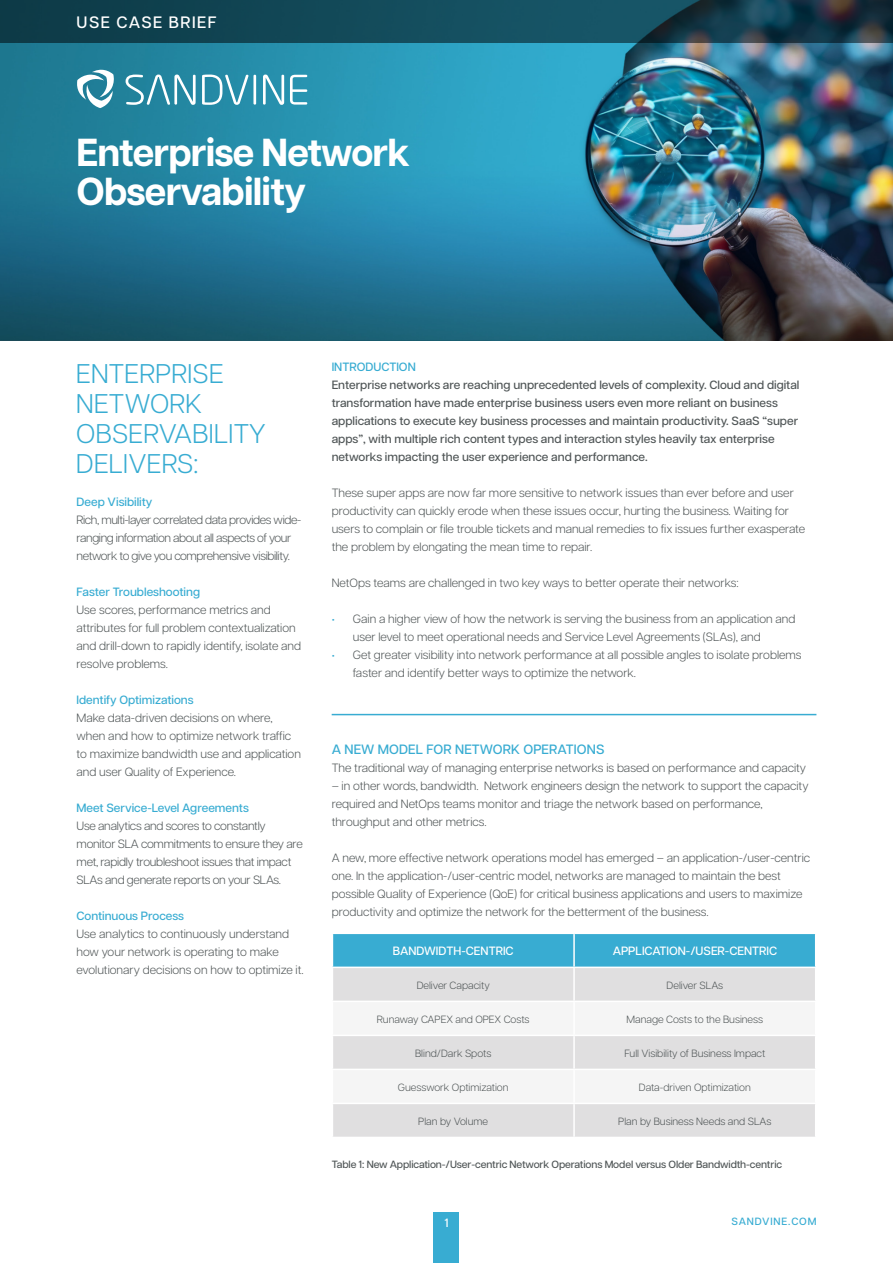
<style>
.page{position:relative;width:893px;height:1263px;background:#fff}
.page>*{position:absolute;margin:0;border:0;box-sizing:border-box;transform-origin:0 0}
.t1{font:700 39px/39px "Articulat CF";letter-spacing:-.02em;color:#fff}
.t2{font:300 27px/30px "Articulat CF";letter-spacing:.01em;color:#38acd2}
.t3{font:500 16.5px "Articulat CF";letter-spacing:.09em;color:#fff}
.t4{font:500 13.5px "Articulat CF";letter-spacing:.01em;color:#38acd2}
.t5{font:300 12px/18px "Articulat CF";color:#505657}
.t6{font:500 12px/18px "Articulat CF";color:#505657}
.t7{font:300 12px/18px "Articulat CF";letter-spacing:-.02em;color:#505657}
.t8{font:300 12px/18px "Articulat CF";letter-spacing:-.03em;color:#505657}
.t9{font:500 12px "Articulat CF";color:#38acd2}
.t10{font:500 12px "Articulat CF";color:#fff}
.t11{font:300 10.5px "Articulat CF";color:#505657}
.t12{font:500 10.5px "Articulat CF";letter-spacing:-.01em;color:#505657}
.t13{font:500 10.5px "Articulat CF";letter-spacing:.08em;color:#38acd2}
.s1{color:#38acd2}
</style>
<div class="page">
<div style="left:434px;top:1212px;width:25px;height:51px;background:#38acd2"></div>
<img style="left:0;top:43px;width:893px;height:297px">
<svg style="left:0;top:0;width:893px;height:43px;background:#144352"></svg>
<svg style="left:126px;top:75px;width:70px;height:30px"></svg>
<svg style="left:202px;top:75px;width:46px;height:30px"></svg>
<hr style="left:253px;top:75px;width:3px;height:30px;background:#fff">
<svg style="left:263px;top:75px;width:21px;height:30px"></svg>
<svg style="left:290px;top:75px;width:17px;height:30px"></svg>
<svg style="left:77px;top:69px;width:37px;height:39px"></svg>
<hr style="left:332px;top:714px;width:484px;height:1px;background:#38acd2">
<div style="left:333px;top:934px;width:482px;height:32px;background:#38acd2"></div>
<div style="left:333px;top:968px;width:482px;height:169px;background:#e0dfe0"></div>
<svg style="left:333px;top:1002px;width:482px;height:101px;fill:#f5f5f5"></svg>
<hr style="left:573px;top:934px;width:2px;height:32px;background:#fff">
<hr style="left:573px;top:968px;width:2px;height:32px;background:#fff">
<hr style="left:332px;top:1000px;width:242px;height:2px;background:#fff">
<hr style="left:574px;top:1000px;width:242px;height:2px;background:#fff">
<hr style="left:573px;top:1002px;width:2px;height:33px;background:#fff">
<hr style="left:332px;top:1035px;width:242px;height:1px;background:#fff">
<hr style="left:574px;top:1035px;width:242px;height:1px;background:#fff">
<hr style="left:573px;top:1036px;width:2px;height:33px;background:#fff">
<hr style="left:332px;top:1069px;width:242px;height:1px;background:#fff">
<hr style="left:574px;top:1069px;width:242px;height:1px;background:#fff">
<hr style="left:573px;top:1070px;width:2px;height:33px;background:#fff">
<hr style="left:332px;top:1103px;width:242px;height:1px;background:#fff">
<hr style="left:574px;top:1103px;width:242px;height:1px;background:#fff">
<hr style="left:573px;top:1104px;width:2px;height:33px;background:#fff">
<h3 class="t3" style="left:77px;top:10px;width:142px">USE CASE BRIEF</h3>
<h1 class="t1" style="left:77px;top:132px;width:335px">Enterprise Network<br>Observability</h1>
<h2 class="t2" style="left:76px;top:357px;width:191px">ENTERPRISE<br>NETWORK<br>OBSERVABILITY<br>DELIVERS:</h2>
<p class="t9" style="left:77px;top:493px;width:78px">Deep Visibility</p>
<p class="t8" style="left:77px;top:510px;width:226px">Rich, multi-layer correlated data provides wide&shy;ranging information about all aspects of your network to give you comprehensive visibility.</p>
<p class="t9" style="left:77px;top:583px;width:125px">Faster Troubleshooting</p>
<p class="t5" style="left:77px;top:600px;width:226px">Use scores, performance metrics and attributes for full problem contextualization and drill-down to rapidly identify, isolate and resolve problems.</p>
<p class="t9" style="left:77px;top:691px;width:119px">Identify Optimizations</p>
<p class="t5" style="left:77px;top:708px;width:226px">Make data-driven decisions on where, when and how to optimize network traffic to maximize bandwidth use and application and user Quality of Experience.</p>
<p class="t9" style="left:77px;top:799px;width:174px">Meet Service-Level Agreements</p>
<p class="t7" style="left:77px;top:816px;width:228px">Use analytics and scores to constantly monitor SLA commitments to ensure they are met, rapidly troubleshoot issues that impact SLAs and generate reports on your SLAs.</p>
<p class="t9" style="left:77px;top:907px;width:109px">Continuous Process</p>
<p class="t5" style="left:77px;top:924px;width:229px">Use analytics to continuously understand how your network is operating to make evolutionary decisions on how to optimize it.</p>
<p class="t9" style="left:332px;top:358px;width:86px">INTRODUCTION</p>
<p class="t6" style="left:332px;top:375px;width:469px">Enterprise networks are reaching unprecedented levels of complexity. Cloud and digital transformation have made enterprise business users even more reliant on business applications to execute key business processes and maintain productivity. SaaS “super apps”, with multiple rich content types and interaction styles heavily tax enterprise networks impacting the user experience and performance.</p>
<p class="t5" style="left:332px;top:483px;width:475px">These super apps are now far more sensitive to network issues than ever before and user productivity can quickly erode when these issues occur, hurting the business. Waiting for users to complain or file trouble tickets and manual remedies to fix issues further exasperate the problem by elongating the mean time to repair.</p>
<p class="t5" style="left:332px;top:573px;width:409px">NetOps teams are challenged in two key ways to better operate their networks:</p>
<p class="t5" style="left:353px;top:609px;width:444px;text-indent:-21px"><span class="s1">•</span> Gain a higher view of how the network is serving the business from an application and user level to meet operational needs and Service Level Agreements (SLAs), and</p>
<p class="t5" style="left:353px;top:645px;width:450px;text-indent:-21px"><span class="s1">•</span> Get greater visibility into network performance at all possible angles to isolate problems faster and identify better ways to optimize the network.</p>
<p class="t4" style="left:332px;top:739px;width:274px">A NEW MODEL FOR NETWORK OPERATIONS</p>
<p class="t5" style="left:332px;top:758px;width:476px">The traditional way of managing enterprise networks is based on performance and capacity</p>
<p class="t5" style="left:332px;top:776px;width:478px">– in other words, bandwidth. Network engineers design the network to support the capacity required and NetOps teams monitor and triage the network based on performance, throughput and other metrics.</p>
<p class="t5" style="left:332px;top:848px;width:480px">A new, more effective network operations model has emerged – an application-/user-centric one. In the application-/user-centric model, networks are managed to maintain the best possible Quality of Experience (QoE) for critical business applications and users to maximize productivity and optimize the network for the betterment of the business.</p>
<p class="t10" style="left:393px;top:942px;width:122px">BANDWIDTH-CENTRIC</p>
<p class="t10" style="left:613px;top:942px;width:166px">APPLICATION-/USER-CENTRIC</p>
<p class="t11" style="left:417px;top:977px;width:75px">Deliver Capacity</p>
<p class="t11" style="left:667px;top:977px;width:58px">Deliver SLAs</p>
<p class="t11" style="left:377px;top:1011px;width:154px">Runaway CAPEX and OPEX Costs</p>
<p class="t11" style="left:627px;top:1011px;width:138px">Manage Costs to the Business</p>
<p class="t11" style="left:415px;top:1045px;width:78px">Blind/Dark Spots</p>
<p class="t11" style="left:624px;top:1045px;width:143px">Full Visibility of Business Impact</p>
<p class="t11" style="left:398px;top:1079px;width:112px">Guesswork Optimization</p>
<p class="t11" style="left:639px;top:1079px;width:113px">Data-driven Optimization</p>
<p class="t11" style="left:418px;top:1113px;width:71px">Plan by Volume</p>
<p class="t11" style="left:618px;top:1113px;width:155px">Plan by Business Needs and SLAs</p>
<p class="t12" style="left:332px;top:1156px;width:452px">Table 1: New Application-/User-centric Network Operations Model versus Older Bandwidth-centric</p>
<p class="t10" style="left:444px;top:1214px;width:6px">1</p>
<p class="t13" style="left:732px;top:1214px;width:86px">SANDVINE.COM</p>
</div>
